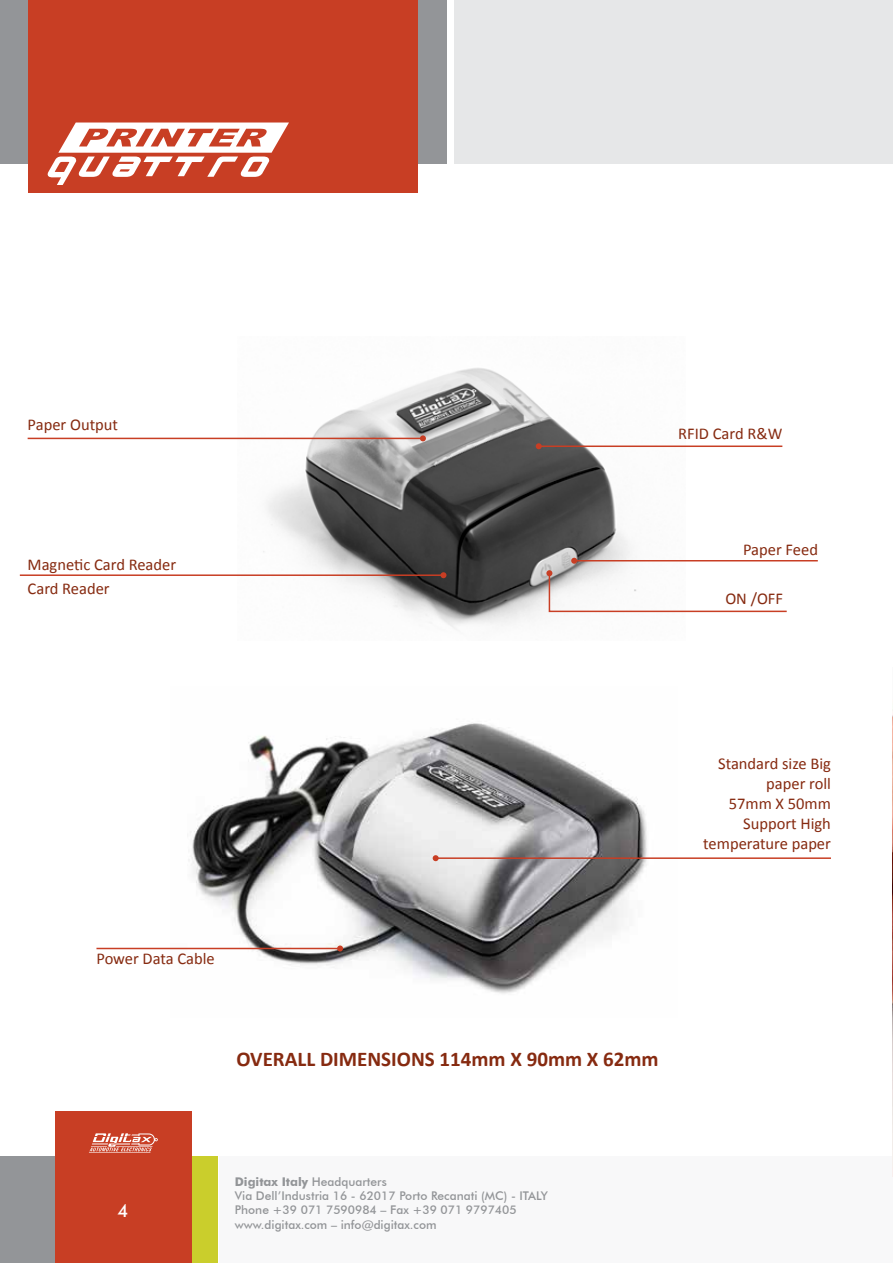
<style>
.page{position:relative;width:893px;height:1263px;background:#fff}
.page>*{position:absolute;margin:0;border:0;box-sizing:border-box;transform-origin:0 0}
.t1{font:700 21px "Calibri";color:#862a10}
.t2{font:500 18px "Futura BT";color:#fff}
.t3{font:16.5px/19.8px "Calibri";color:#862a10}
.t4{font:500 12px/14.4px "Futura BT";color:#939598}
.s1{font-weight:700}
</style>
<div class="page">
<div style="left:0;top:1157px;width:185px;height:106px;background:#939598"></div>
<div style="left:191px;top:1157px;width:27px;height:106px;background:#cace2c"></div>
<div style="left:0;top:0;width:446px;height:163px;background:#939598"></div>
<div style="left:454px;top:0;width:439px;height:163px;background:#e6e7e8"></div>
<div style="left:29px;top:0;width:389px;height:193px;background:#c83e24"></div>
<div style="left:55px;top:1111px;width:136px;height:152px;background:#c83e24"></div>
<div style="left:220px;top:1157px;width:673px;height:106px;background:#f8f8f9"></div>
<svg style="left:89px;top:1133px;width:69px;height:20px"></svg>
<svg style="left:47px;top:123px;width:242px;height:62px"></svg>
<img style="left:238px;top:368px;width:447px;height:262px">
<img style="left:892px;top:709px;width:1px;height:467px">
<img style="left:171px;top:723px;width:476px;height:271px">
<hr style="left:28px;top:438px;width:395px;height:1px;background:#c83e24">
<svg style="left:420px;top:435px;width:6px;height:6px"></svg>
<hr style="left:436px;top:857px;width:395px;height:2px;background:#c83e24">
<svg style="left:433px;top:855px;width:6px;height:6px"></svg>
<hr style="left:20px;top:574px;width:423px;height:2px;background:#c83e24">
<svg style="left:440px;top:572px;width:6px;height:6px"></svg>
<hr style="left:539px;top:445px;width:243px;height:2px;background:#c83e24">
<svg style="left:536px;top:443px;width:6px;height:6px"></svg>
<hr style="left:574px;top:560px;width:244px;height:1px;background:#c83e24">
<svg style="left:571px;top:558px;width:6px;height:6px"></svg>
<svg style="left:546px;top:570px;width:241px;height:43px"></svg>
<hr style="left:96px;top:948px;width:244px;height:1px;background:#c83e24">
<svg style="left:337px;top:945px;width:6px;height:6px"></svg>
<h3 class="t3" style="left:28px;top:415px;width:92px">Paper Output</h3>
<h3 class="t3" style="left:28px;top:552px;width:150px;line-height:23.9px">Magnetic Card Reader<br>Card Reader</h3>
<h3 class="t3" style="left:678px;top:423px;width:106px">RFID Card R&amp;W</h3>
<h3 class="t3" style="left:743px;top:540px;width:76px">Paper Feed</h3>
<h3 class="t3" style="left:725px;top:589px;width:59px">ON /OFF</h3>
<h3 class="t3" style="left:96px;top:948px;width:120px">Power Data Cable</h3>
<h1 class="t1" style="left:236px;top:1045px;width:424px">OVERALL DIMENSIONS 114mm X 90mm X 62mm</h1>
<h2 class="t2" style="left:117px;top:1199px;width:12px">4</h2>
<p class="t4" style="left:235px;top:1174px;width:315px"><span class="s1">Digitax Italy</span> Headquarters<br>Via Dell’Industria 16 - 62017 Porto Recanati (MC) - ITALY Phone +39 071 7590984 – Fax +39 071 9797405 www.digitax.com – info@digitax.com</p>
<h3 class="t3" style="left:703px;top:754px;width:129px;text-align:right">Standard size Big paper roll<br>57mm X 50mm<br>Support High temperature paper</h3>
</div>
